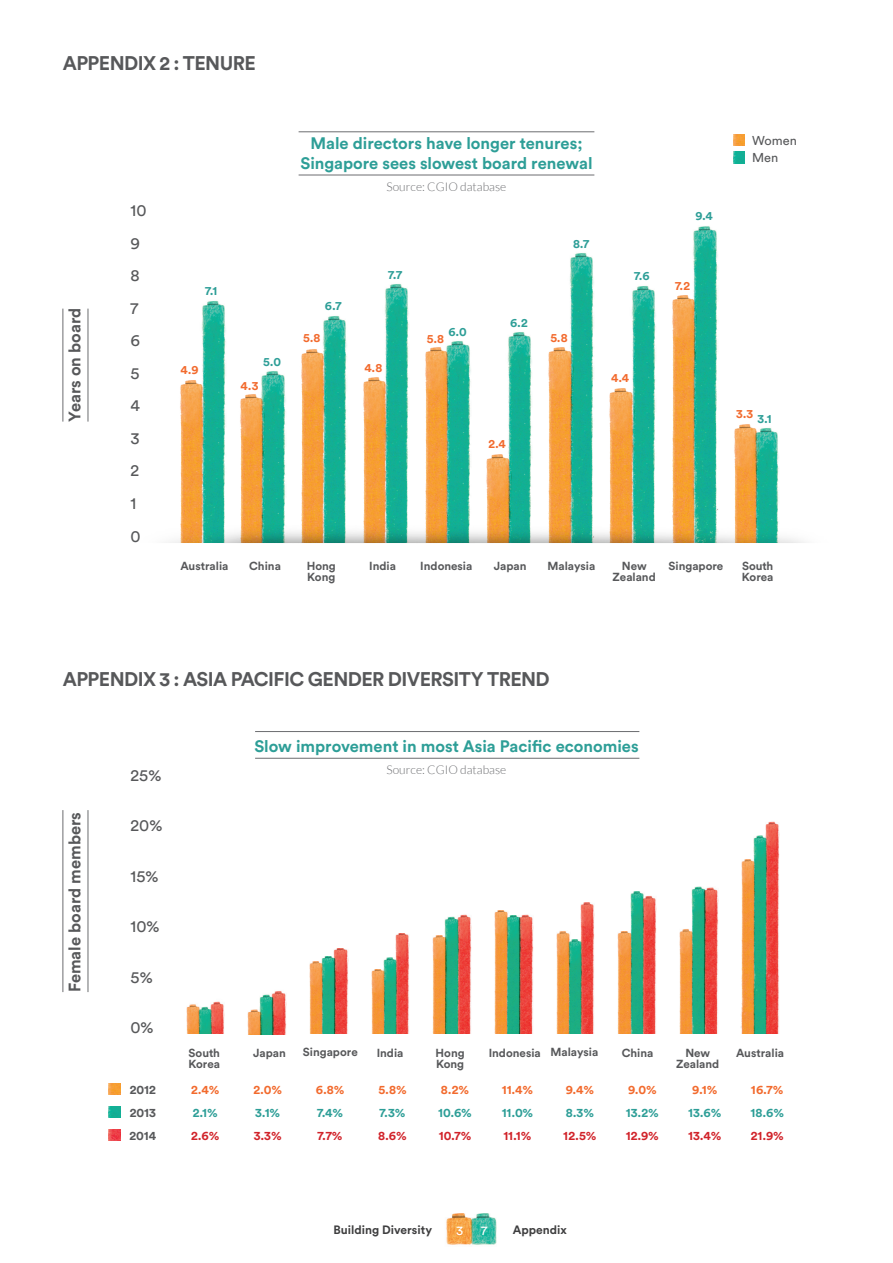
<style>
.page{position:relative;width:893px;height:1263px;background:#fff}
.page>*{position:absolute;margin:0;border:0;box-sizing:border-box;transform-origin:0 0}
.t1{font:700 19.65px "Circular Pro";letter-spacing:-.03em;color:#57585a}
.t2{font:700 16.5px/19.8px "Circular Pro";color:#2d9e97;text-align:center}
.t3{font:700 16.5px "Circular Pro";color:#57585a}
.t4{font:16.5px/32.5px "Circular Pro";color:#57585a}
.t5{font:12.75px/17px "Circular Pro";color:#57585a}
.t6{font:12.75px "Circular Pro";color:#fff}
.t7{font:700 12.45px "Circular Pro";letter-spacing:.01em;color:#d1232a}
.t8{font:700 12.45px "Circular Pro";letter-spacing:.01em;color:#2d9e97}
.t9{font:700 12.45px "Circular Pro";color:#f26a2d}
.t10{font:700 12.45px "Circular Pro";color:#57585a}
.t11{font:700 12.15px "Circular Pro";color:#f26a2d}
.t12{font:700 12.15px "Circular Pro";color:#2d9e97}
.t13{font:300 12px "Lato";color:#6c6d70}
.t14{font:700 12px "Circular Pro";color:#3e3e3f}
.t15{font:700 11.55px/10.9px "Circular Pro";color:#57585a}
</style>
<div class="page">
<img style="left:446px;top:1213px;width:21px;height:32px">
<img style="left:467px;top:1213px;width:30px;height:32px">
<img style="left:186px;top:1004px;width:11px;height:30px">
<img style="left:197px;top:1006px;width:12px;height:28px">
<img style="left:209px;top:1001px;width:16px;height:33px">
<img style="left:247px;top:1010px;width:12px;height:24px">
<img style="left:259px;top:994px;width:12px;height:40px">
<img style="left:271px;top:991px;width:15px;height:43px">
<img style="left:309px;top:961px;width:12px;height:73px">
<img style="left:321px;top:956px;width:12px;height:78px">
<img style="left:333px;top:948px;width:15px;height:86px">
<img style="left:371px;top:969px;width:11px;height:65px">
<img style="left:382px;top:958px;width:12px;height:76px">
<img style="left:394px;top:933px;width:16px;height:101px">
<img style="left:432px;top:935px;width:12px;height:99px">
<img style="left:444px;top:917px;width:12px;height:117px">
<img style="left:456px;top:914px;width:16px;height:120px">
<img style="left:494px;top:910px;width:14px;height:124px">
<img style="left:506px;top:915px;width:12px;height:119px">
<img style="left:518px;top:914px;width:15px;height:120px">
<img style="left:556px;top:931px;width:14px;height:103px">
<img style="left:567px;top:939px;width:12px;height:95px">
<img style="left:579px;top:902px;width:16px;height:132px">
<img style="left:617px;top:931px;width:12px;height:103px">
<img style="left:629px;top:891px;width:15px;height:143px">
<img style="left:641px;top:895px;width:16px;height:139px">
<img style="left:679px;top:929px;width:12px;height:105px">
<img style="left:691px;top:887px;width:12px;height:147px">
<img style="left:703px;top:887px;width:15px;height:147px">
<img style="left:741px;top:859px;width:11px;height:175px">
<img style="left:752px;top:835px;width:12px;height:199px">
<img style="left:764px;top:821px;width:16px;height:213px">
<img style="left:180px;top:380px;width:19px;height:107px">
<img style="left:240px;top:394px;width:19px;height:93px">
<img style="left:301px;top:349px;width:19px;height:138px">
<img style="left:363px;top:377px;width:19px;height:110px">
<img style="left:425px;top:347px;width:19px;height:140px">
<img style="left:486px;top:454px;width:20px;height:33px">
<img style="left:548px;top:347px;width:19px;height:140px">
<img style="left:609px;top:388px;width:20px;height:99px">
<img style="left:672px;top:295px;width:19px;height:192px">
<img style="left:734px;top:424px;width:19px;height:63px">
<img style="left:199px;top:301px;width:27px;height:186px">
<img style="left:259px;top:371px;width:27px;height:116px">
<img style="left:320px;top:316px;width:27px;height:171px">
<img style="left:382px;top:284px;width:27px;height:203px">
<img style="left:444px;top:341px;width:27px;height:146px">
<img style="left:506px;top:332px;width:26px;height:155px">
<img style="left:567px;top:253px;width:27px;height:234px">
<img style="left:629px;top:286px;width:27px;height:201px">
<img style="left:691px;top:226px;width:27px;height:261px">
<img style="left:753px;top:428px;width:26px;height:59px">
<hr style="left:88px;top:309px;width:1px;height:113px;background:#6c6d70">
<hr style="left:88px;top:810px;width:1px;height:182px;background:#6c6d70">
<hr style="left:63px;top:309px;width:1px;height:113px;background:#6c6d70">
<hr style="left:63px;top:810px;width:1px;height:182px;background:#6c6d70">
<hr style="left:299px;top:132px;width:295px;height:1px;background:#6c6d70">
<hr style="left:255px;top:731px;width:384px;height:1px;background:#6c6d70">
<hr style="left:299px;top:175px;width:295px;height:1px;background:#6c6d70">
<hr style="left:255px;top:758px;width:384px;height:1px;background:#6c6d70">
<img style="left:169px;top:487px;width:636px;height:56px">
<svg style="left:733px;top:152px;width:12px;height:11px"></svg>
<svg style="left:733px;top:135px;width:12px;height:11px"></svg>
<svg style="left:109px;top:1107px;width:11px;height:11px"></svg>
<svg style="left:109px;top:1129px;width:11px;height:11px"></svg>
<svg style="left:109px;top:1083px;width:11px;height:11px"></svg>
<h1 class="t1" style="left:63px;top:49px;width:145px">APPENDIX 2 : Tenure</h1>
<h2 class="t3" style="left:63px;top:422px;width:115px;rotate:-90deg">Years on board</h2>
<h2 class="t4" style="left:131px;top:194px;width:18px">10<br>9<br>8<br>7<br>6<br>5<br>4<br>3<br>2<br>1<br>0</h2>
<p class="t12" style="left:205px;top:283px;width:14px">7.1</p>
<p class="t11" style="left:180px;top:362px;width:20px">4.9</p>
<p class="t12" style="left:263px;top:354px;width:19px">5.0</p>
<p class="t11" style="left:241px;top:377px;width:19px">4.3</p>
<h2 class="t2" style="left:300px;top:132px;width:294px">Male directors have longer tenures;<br>Singapore sees slowest board renewal</h2>
<p class="t12" style="left:325px;top:297px;width:18px">6.7</p>
<p class="t11" style="left:303px;top:330px;width:19px">5.8</p>
<p class="t13" style="left:387px;top:180px;width:121px">Source: CGIO database</p>
<p class="t12" style="left:388px;top:267px;width:16px">7.7</p>
<p class="t12" style="left:573px;top:235px;width:18px">8.7</p>
<p class="t11" style="left:364px;top:359px;width:19px">4.8</p>
<p class="t12" style="left:510px;top:314px;width:19px">6.2</p>
<p class="t12" style="left:448px;top:324px;width:20px">6.0</p>
<p class="t11" style="left:427px;top:330px;width:19px">5.8</p>
<p class="t11" style="left:550px;top:329px;width:19px">5.8</p>
<p class="t12" style="left:634px;top:268px;width:17px">7.6</p>
<p class="t11" style="left:611px;top:369px;width:19px">4.4</p>
<p class="t11" style="left:488px;top:435px;width:19px">2.4</p>
<p class="t12" style="left:695px;top:208px;width:19px">9.4</p>
<p class="t11" style="left:675px;top:277px;width:17px">7.2</p>
<p class="t5" style="left:752px;top:132px;width:46px">Women<br>Men</p>
<p class="t11" style="left:736px;top:405px;width:19px">3.3</p>
<p class="t12" style="left:757px;top:411px;width:16px">3.1</p>
<p class="t15" style="left:180px;top:560px;width:50px">Australia</p>
<p class="t15" style="left:249px;top:560px;width:33px">China</p>
<p class="t15" style="left:307px;top:560px;width:31px">Hong<br>Kong</p>
<p class="t15" style="left:369px;top:560px;width:28px">India</p>
<p class="t15" style="left:420px;top:560px;width:54px">Indonesia</p>
<p class="t15" style="left:494px;top:560px;width:34px">Japan</p>
<p class="t15" style="left:548px;top:560px;width:49px">Malaysia</p>
<p class="t15" style="left:613px;top:560px;width:45px;text-align:center">New<br>Zealand</p>
<p class="t15" style="left:669px;top:560px;width:56px">Singapore</p>
<p class="t15" style="left:742px;top:560px;width:33px">South<br>Korea</p>
<h1 class="t1" style="left:63px;top:665px;width:488px">APPENDIX 3 : ASIA PACIFIC GENDER DIVERSITY TREND</h1>
<h2 class="t3" style="left:63px;top:992px;width:182px;rotate:-90deg">Female board members</h2>
<h2 class="t4" style="left:131px;top:758px;width:33px">25%</h2>
<h2 class="t4" style="left:131px;top:808px;width:34px">20%</h2>
<h2 class="t4" style="left:131px;top:859px;width:30px">15%</h2>
<h2 class="t4" style="left:131px;top:909px;width:31px">10%</h2>
<h2 class="t4" style="left:131px;top:960px;width:24px">5%</h2>
<h2 class="t4" style="left:131px;top:1010px;width:25px">0%</h2>
<p class="t15" style="left:189px;top:1046px;width:33px">South<br>Korea</p>
<h2 class="t2" style="left:254px;top:735px;width:386px">Slow improvement in most Asia Pacific economies</h2>
<p class="t13" style="left:387px;top:763px;width:121px">Source: CGIO database</p>
<p class="t15" style="left:253px;top:1046px;width:34px">Japan</p>
<p class="t15" style="left:303px;top:1046px;width:56px">Singapore</p>
<p class="t15" style="left:377px;top:1046px;width:28px">India</p>
<p class="t15" style="left:436px;top:1046px;width:31px">Hong<br>Kong</p>
<p class="t15" style="left:489px;top:1046px;width:54px">Indonesia</p>
<p class="t15" style="left:551px;top:1046px;width:49px">Malaysia</p>
<p class="t15" style="left:622px;top:1046px;width:33px">China</p>
<p class="t15" style="left:676px;top:1046px;width:45px;text-align:center">New<br>Zealand</p>
<p class="t15" style="left:736px;top:1046px;width:50px">Australia</p>
<p class="t10" style="left:130px;top:1081px;width:28px">2012</p>
<p class="t9" style="left:191px;top:1081px;width:30px">2.4%</p>
<p class="t9" style="left:253px;top:1081px;width:30px">2.0%</p>
<p class="t9" style="left:316px;top:1081px;width:30px">6.8%</p>
<p class="t9" style="left:378px;top:1081px;width:30px">5.8%</p>
<p class="t9" style="left:441px;top:1081px;width:30px">8.2%</p>
<p class="t9" style="left:502px;top:1081px;width:33px">11.4%</p>
<p class="t9" style="left:566px;top:1081px;width:30px">9.4%</p>
<p class="t9" style="left:628px;top:1081px;width:30px">9.0%</p>
<p class="t9" style="left:692px;top:1081px;width:27px">9.1%</p>
<p class="t9" style="left:751px;top:1081px;width:34px">16.7%</p>
<p class="t10" style="left:130px;top:1104px;width:28px">2013</p>
<p class="t8" style="left:193px;top:1104px;width:27px">2.1%</p>
<p class="t8" style="left:255px;top:1104px;width:27px">3.1%</p>
<p class="t8" style="left:317px;top:1104px;width:28px">7.4%</p>
<p class="t8" style="left:380px;top:1104px;width:27px">7.3%</p>
<p class="t8" style="left:438px;top:1104px;width:35px">10.6%</p>
<p class="t8" style="left:502px;top:1104px;width:33px">11.0%</p>
<p class="t8" style="left:566px;top:1104px;width:30px">8.3%</p>
<p class="t8" style="left:626px;top:1104px;width:35px">13.2%</p>
<p class="t8" style="left:688px;top:1104px;width:35px">13.6%</p>
<p class="t8" style="left:750px;top:1104px;width:35px">18.6%</p>
<p class="t10" style="left:129px;top:1127px;width:28px">2014</p>
<p class="t7" style="left:191px;top:1127px;width:30px">2.6%</p>
<p class="t7" style="left:254px;top:1127px;width:29px">3.3%</p>
<p class="t7" style="left:318px;top:1127px;width:26px">7.7%</p>
<p class="t7" style="left:378px;top:1127px;width:30px">8.6%</p>
<p class="t7" style="left:439px;top:1127px;width:34px">10.7%</p>
<p class="t7" style="left:503px;top:1127px;width:30px">11.1%</p>
<p class="t7" style="left:563px;top:1127px;width:35px">12.5%</p>
<p class="t7" style="left:626px;top:1127px;width:35px">12.9%</p>
<p class="t7" style="left:688px;top:1127px;width:35px">13.4%</p>
<p class="t7" style="left:751px;top:1127px;width:34px">21.9%</p>
<p class="t14" style="left:333px;top:1222px;width:100px">Building Diversity</p>
<p class="t6" style="left:456px;top:1222px;width:9px">3</p>
<p class="t6" style="left:481px;top:1222px;width:8px">7</p>
<p class="t14" style="left:513px;top:1222px;width:56px">Appendix</p>
</div>
